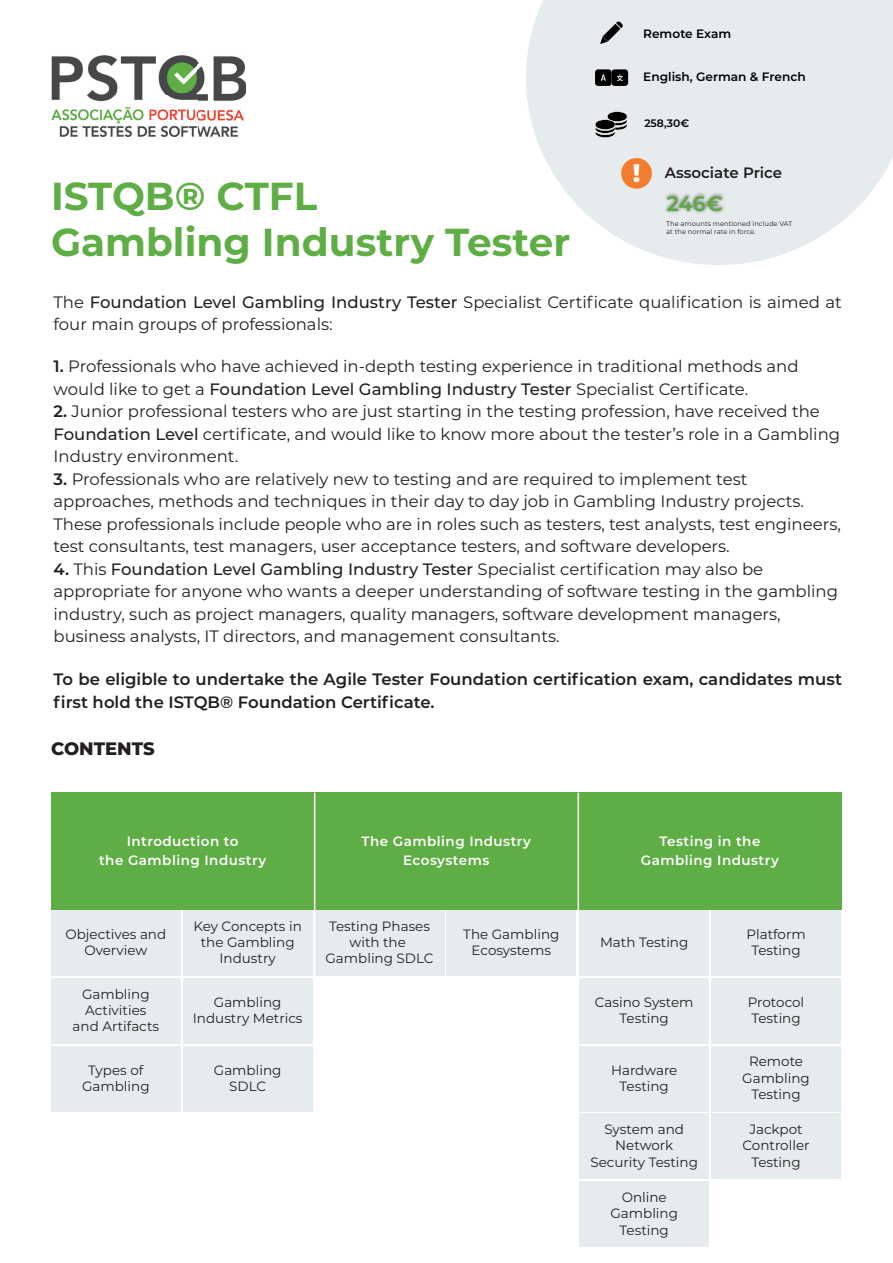
<style>
.page{position:relative;width:893px;height:1263px;background:#fff}
.page>*{position:absolute;margin:0;border:0;box-sizing:border-box;transform-origin:0 0}
.t1{font:700 39px/46.8px "Montserrat";color:#5fad45}
.t2{font:600 20.85px "Montserrat";color:#5da844}
.t3{font:800 18px "Montserrat";color:#231f20}
.t4{font:16.5px/22.5px "Montserrat";color:#231f20}
.t5{font:600 16.5px/22.5px "Montserrat";color:#231f20}
.t6{font:600 15px "Montserrat";color:#231f20}
.t7{font:13.5px/16.2px "Montserrat";color:#231f20;text-align:center}
.t8{font:600 13.5px/19.5px "Montserrat";letter-spacing:.035em;color:#fff;text-align:center}
.t9{font:600 12.15px "Montserrat";color:#000001}
.t10{font:600 10.8px "Montserrat";color:#000002}
.t11{font:6.75px/8.1px "Montserrat";color:#231f20}
.s1{font-weight:800;font-size:25.35px;color:#fff}
.s2{font-weight:500}
.s3{font-weight:600}
</style>
<div class="page">
<img style="left:52px;top:55px;width:194px;height:81px">
<svg style="left:526px;top:0;width:367px;height:265px;background:#e9eeef"></svg>
<svg style="left:600px;top:21px;width:23px;height:23px"></svg>
<svg style="left:595px;top:69px;width:33px;height:17px"></svg>
<svg style="left:595px;top:111px;width:32px;height:27px"></svg>
<div style="left:644px;top:119px;width:45px;height:10px;background:#e6eced"></div>
<div style="left:621px;top:158px;width:31px;height:31px;background:#f47c2e;border-radius:50%"></div>
<img style="left:662px;top:188px;width:66px;height:33px">
<div style="left:51px;top:793px;width:264px;height:117px;background:#5fad45"></div>
<div style="left:315px;top:793px;width:263px;height:117px;background:#5fad45"></div>
<div style="left:578px;top:793px;width:264px;height:117px;background:#5fad45"></div>
<div style="left:51px;top:910px;width:130px;height:66px;background:#e6eced"></div>
<div style="left:183px;top:910px;width:130px;height:66px;background:#e6eced"></div>
<div style="left:51px;top:978px;width:130px;height:66px;background:#e6eced"></div>
<div style="left:183px;top:978px;width:130px;height:66px;background:#e6eced"></div>
<div style="left:51px;top:1046px;width:130px;height:65px;background:#e6eced"></div>
<div style="left:183px;top:1046px;width:130px;height:65px;background:#e6eced"></div>
<div style="left:315px;top:910px;width:129px;height:66px;background:#e6eced"></div>
<div style="left:446px;top:910px;width:130px;height:66px;background:#e6eced"></div>
<div style="left:579px;top:910px;width:130px;height:66px;background:#e6eced"></div>
<div style="left:711px;top:910px;width:130px;height:66px;background:#e6eced"></div>
<div style="left:579px;top:978px;width:130px;height:66px;background:#e6eced"></div>
<div style="left:711px;top:978px;width:130px;height:66px;background:#e6eced"></div>
<div style="left:579px;top:1046px;width:130px;height:65px;background:#e6eced"></div>
<div style="left:711px;top:1046px;width:130px;height:65px;background:#e6eced"></div>
<div style="left:579px;top:1113px;width:130px;height:66px;background:#e6eced"></div>
<div style="left:711px;top:1113px;width:130px;height:66px;background:#e6eced"></div>
<div style="left:579px;top:1181px;width:130px;height:66px;background:#e6eced"></div>
<hr style="left:314px;top:793px;width:1px;height:394px;background:#fff">
<hr style="left:578px;top:793px;width:1px;height:432px;background:#fff">
<p class="t9" style="left:643px;top:25px;width:90px">Remote Exam</p>
<p class="t9" style="left:643px;top:68px;width:164px">English, German &amp; French</p>
<p class="t10" style="left:644px;top:116px;width:46px">258,30€</p>
<p class="t6" style="left:633px;top:162px;width:151px"><span class="s1">!</span> Associate Price</p>
<p class="t2" style="left:667px;top:189px;width:58px">246€</p>
<p class="t11" style="left:666px;top:220px;width:128px">The amounts mentioned include VAT at the normal rate in force.</p>
<h1 class="t1" style="left:51px;top:170px;width:521px">ISTQB® CTFL<br>Gambling Industry Tester</h1>
<p class="t4" style="left:54px;top:291px;width:790px;line-height:21.8px">The <span class="s2">Foundation Level Gambling Industry Tester</span> Specialist Certificate qualification is aimed at four main groups of professionals:</p>
<p class="t4" style="left:54px;top:355px;width:746px"><span class="s3">1.</span> Professionals who have achieved in-depth testing experience in traditional methods and would like to get a <span class="s2">Foundation Level Gambling Industry Tester</span> Specialist Certificate.</p>
<p class="t4" style="left:54px;top:400px;width:788px"><span class="s3">2.</span> Junior professional testers who are just starting in the testing profession, have received the<br><span class="s2">Foundation Level</span> certificate, and would like to know more about the tester’s role in a Gambling<br>Industry environment.</p>
<p class="t4" style="left:54px;top:467px;width:789px"><span class="s3">3.</span> Professionals who are relatively new to testing and are required to implement test approaches, methods and techniques in their day to day job in Gambling Industry projects.<br>These professionals include people who are in roles such as testers, test analysts, test engineers, test consultants, test managers, user acceptance testers, and software developers.</p>
<p class="t4" style="left:54px;top:557px;width:786px"><span class="s3">4.</span> This <span class="s2">Foundation Level Gambling Industry Tester</span> Specialist certification may also be appropriate for anyone who wants a deeper understanding of software testing in the gambling industry, such as project managers, quality managers, software development managers, business analysts, IT directors, and management consultants.</p>
<p class="t5" style="left:54px;top:667px;width:790px">To be eligible to undertake the Agile Tester Foundation certification exam, candidates must first hold the ISTQB® Foundation Certificate.</p>
<p class="t3" style="left:51px;top:735px;width:105px">CONTENTS</p>
<p class="t8" style="left:99px;top:830px;width:169px">Introduction to<br>the Gambling Industry</p>
<p class="t8" style="left:361px;top:830px;width:171px">The Gambling Industry<br>Ecosystems</p>
<p class="t8" style="left:641px;top:830px;width:140px">Testing in the<br>Gambling Industry</p>
<p class="t8" style="left:599px;top:848px;width:91px">Managment</p>
<p class="t8" style="left:736px;top:848px;width:80px">for Testing</p>
<p class="t7" style="left:65px;top:925px;width:102px">Objectives and<br>Overview</p>
<p class="t7" style="left:73px;top:985px;width:88px">Gambling<br>Activities and Artifacts</p>
<p class="t7" style="left:82px;top:1061px;width:69px">Types of<br>Gambling</p>
<p class="t7" style="left:193px;top:917px;width:110px">Key Concepts in the Gambling<br>Industry</p>
<p class="t7" style="left:193px;top:993px;width:111px">Gambling<br>Industry Metrics</p>
<p class="t7" style="left:214px;top:1061px;width:69px">Gambling<br>SDLC</p>
<p class="t7" style="left:325px;top:917px;width:110px">Testing Phases with the<br>Gambling SDLC</p>
<p class="t7" style="left:463px;top:925px;width:98px">The Gambling<br>Ecosystems</p>
<p class="t7" style="left:600px;top:933px;width:90px">Math Testing</p>
<p class="t7" style="left:746px;top:925px;width:61px">Platform<br>Testing</p>
<p class="t7" style="left:595px;top:993px;width:100px">Casino System<br>Testing</p>
<p class="t7" style="left:748px;top:993px;width:58px;text-align:left">Protocol<br>Testing</p>
<p class="t7" style="left:611px;top:1061px;width:68px">Hardware<br>Testing</p>
<p class="t7" style="left:742px;top:1053px;width:69px">Remote<br>Gambling<br>Testing</p>
<p class="t7" style="left:742px;top:1121px;width:69px">Jackpot<br>Controller<br>Testing</p>
<p class="t7" style="left:590px;top:1121px;width:109px">System and<br>Network<br>Security Testing</p>
<p class="t7" style="left:610px;top:1189px;width:69px">Online<br>Gambling<br>Testing</p>
</div>
